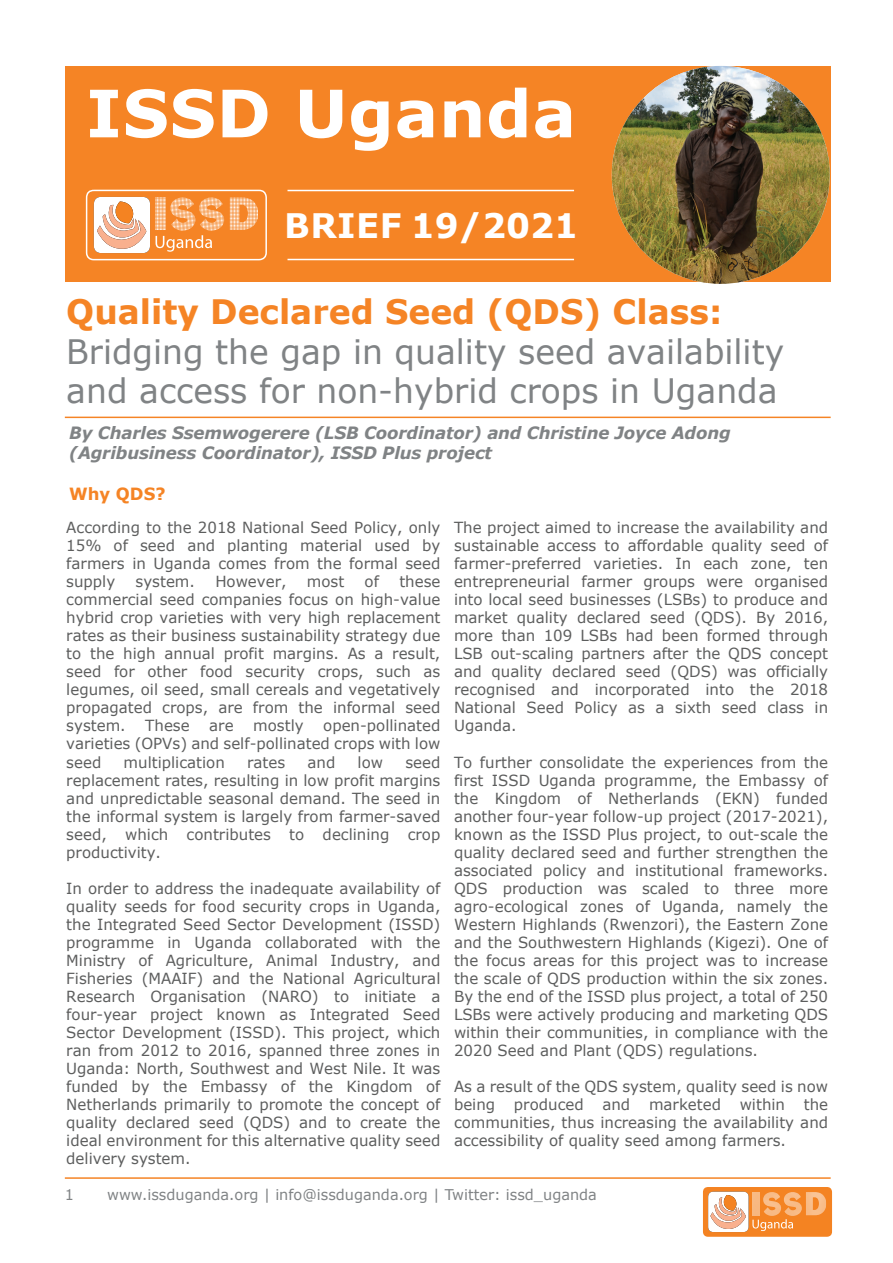
<style>
.page{position:relative;width:893px;height:1263px;background:#fff}
.page>*{position:absolute;margin:0;border:0;box-sizing:border-box;transform-origin:0 0}
.t1{font:700 65.4px "Verdana";letter-spacing:.01em;color:#fff}
.t2{font:700 33.75px "Verdana";letter-spacing:.005em;color:#fff}
.t3{font:33.6px/39.6px "Verdana";color:#808385}
.t4{font:700 33.6px "Verdana";color:#f58425}
.t5{font:italic 700 16.95px/20px "Verdana";letter-spacing:-.01em;color:#808385}
.t6{font:700 16.8px "Verdana";color:#f58425}
.t7{font:15.3px/18px "Verdana";color:#5d5e5e;text-align:justify}
.t8{font:14.7px "Verdana";color:#808385}
</style>
<div class="page">
<div style="left:65px;top:66px;width:766px;height:215px;background:#f58425"></div>
<svg style="left:703px;top:1187px;width:129px;height:50px;background:#f4a361"></svg>
<hr style="left:65px;top:1177px;width:766px;height:2px;background:#f58425">
<hr style="left:65px;top:417px;width:766px;height:1px;background:#f58425">
<hr style="left:287px;top:190px;width:287px;height:1px;background:#fff">
<hr style="left:287px;top:259px;width:287px;height:1px;background:#fff">
<img style="left:612px;top:66px;width:218px;height:218px;border-radius:109px">
<svg style="left:85px;top:189px;width:182px;height:72px"></svg>
<h1 class="t1" style="left:86px;top:67px;width:492px">ISSD Uganda</h1>
<h2 class="t2" style="left:284px;top:202px;width:296px">BRIEF 19/2021</h2>
<h3 class="t4" style="left:66px;top:288px;width:657px">Quality Declared Seed (QDS) Class:</h3>
<h3 class="t3" style="left:66px;top:331px;width:719px">Bridging the gap in quality seed availability and access for non-hybrid crops in Uganda</h3>
<p class="t5" style="left:69px;top:422px;width:663px">By Charles Ssemwogerere (LSB Coordinator) and Christine Joyce Adong (Agribusiness Coordinator), ISSD Plus project</p>
<p class="t6" style="left:69px;top:482px;width:98px">Why QDS?</p>
<p class="t7" style="left:66px;top:519px;width:376px">According to the 2018 National Seed Policy, only 15% of seed and planting material used by farmers in Uganda comes from the formal seed supply</p>
<p class="t7" style="left:136px;top:573px;width:61px">system.</p>
<p class="t7" style="left:215px;top:573px;width:73px">However,</p>
<p class="t7" style="left:307px;top:573px;width:39px">most</p>
<p class="t7" style="left:365px;top:573px;width:16px">of</p>
<p class="t7" style="left:66px;top:573px;width:376px;text-indent:333px">these commercial seed companies focus on high-value hybrid crop varieties with very high replacement rates as their business sustainability strategy due to the high annual profit margins. As a result, seed for other food security crops, such as legumes, oil seed, small cereals and vegetatively propagated crops, are from the informal seed system.</p>
<p class="t7" style="left:66px;top:717px;width:376px;text-indent:257px">open-pollinated varieties (OPVs) and self-pollinated crops with low seed</p>
<p class="t7" style="left:145px;top:717px;width:46px">These</p>
<p class="t7" style="left:209px;top:717px;width:26px">are</p>
<p class="t7" style="left:253px;top:717px;width:52px">mostly</p>
<p class="t7" style="left:66px;top:753px;width:376px;text-indent:339px">seed replacement rates, resulting in low profit margins and unpredictable seasonal demand. The seed in the informal system is largely from farmer-saved seed, which contributes to declining crop productivity.</p>
<p class="t7" style="left:66px;top:879px;width:376px">In order to address the inadequate availability of quality seeds for food security crops in Uganda, the Integrated Seed Sector Development (ISSD) programme in Uganda collaborated with the Ministry of Agriculture, Animal Industry, and Fisheries (MAAIF) and the National Agricultural Research Organisation (NARO) to initiate a four-year project known as Integrated Seed Sector Development (ISSD). This project, which ran from 2012 to 2016, spanned three zones in Uganda: North, Southwest and West Nile. It was funded by the Embassy of the Kingdom of Netherlands primarily to promote the concept of quality declared seed (QDS) and to create the ideal environment for this alternative quality seed delivery system.</p>
<p class="t7" style="left:124px;top:753px;width:103px">multiplication</p>
<p class="t7" style="left:247px;top:753px;width:40px">rates</p>
<p class="t7" style="left:307px;top:753px;width:29px">and</p>
<p class="t7" style="left:358px;top:753px;width:27px">low</p>
<p class="t7" style="left:454px;top:519px;width:376px">The project aimed to increase the availability and sustainable access to affordable quality seed of farmer-preferred varieties. In each zone, ten entrepreneurial farmer groups were organised into local seed businesses (LSBs) to produce and market quality declared seed (QDS). By 2016, more than 109 LSBs had been formed through LSB out-scaling partners after the QDS concept and quality declared seed (QDS) was officially recognised and incorporated into the 2018<br>National Seed Policy as a sixth seed class in Uganda.</p>
<p class="t7" style="left:454px;top:753px;width:376px">To further consolidate the experiences from the first ISSD Uganda programme, the Embassy of the Kingdom of Netherlands (EKN) funded another four-year follow-up project (2017-2021), known as the ISSD Plus project, to out-scale the quality declared seed and further strengthen the associated policy and institutional frameworks.<br>QDS production was scaled to three more agro-ecological zones of Uganda, namely the Western Highlands (Rwenzori), the Eastern Zone and the Southwestern Highlands (Kigezi). One of the focus areas for this project was to increase the scale of QDS production within the six zones.<br>By the end of the ISSD plus project, a total of 250<br>LSBs were actively producing and marketing QDS within their communities, in compliance with the 2020 Seed and Plant (QDS) regulations.</p>
<p class="t7" style="left:454px;top:1077px;width:376px">As a result of the QDS system, quality seed is now being produced and marketed within the communities, thus increasing the availability and accessibility of quality seed among farmers.</p>
<p class="t8" style="left:65px;top:1184px;width:11px">1</p>
<p class="t8" style="left:107px;top:1184px;width:491px">www.issduganda.org | info@issduganda.org | Twitter: issd_uganda</p>
</div>
